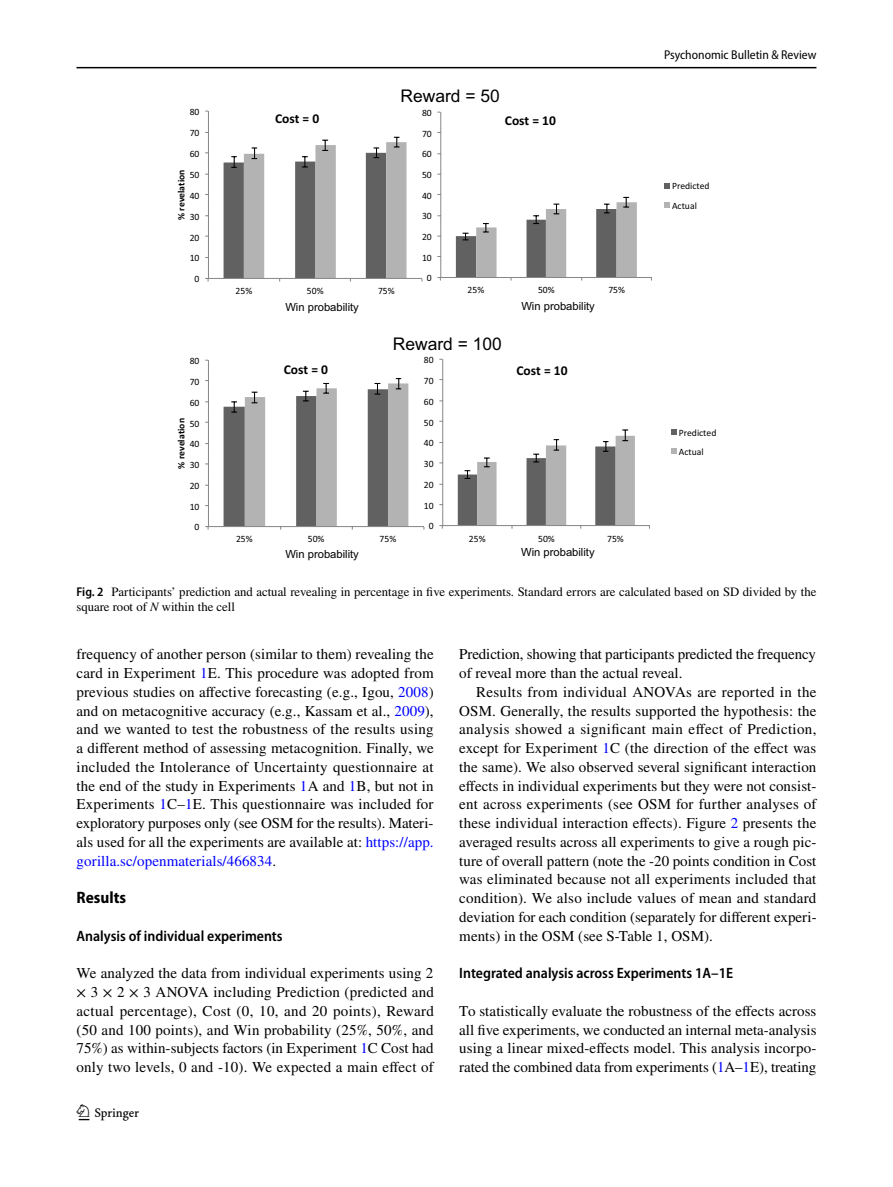
<style>
.page{position:relative;width:893px;height:1187px;background:#fff}
.page>*{position:absolute;margin:0;border:0;box-sizing:border-box;transform-origin:0 0}
.t1{font:22.5px "Springnew Regular 2";color:#000}
.t2{font:17.4px "Arial MT2";color:#000}
.t3{font:700 semi-condensed 16.5px "Myriad Pro";color:#000}
.t4{font:15px/18.8px "STIX";color:#000;text-align:justify}
.t5{font:600 semi-condensed 15px "Myriad Pro";color:#000}
.t6{font:700 13.5px "Calibri";color:#000}
.t7{font:12.75px/15px "STIX";color:#000}
.t8{font:semi-condensed 12.75px "Myriad Pro";color:#000}
.t9{font:11.25px "Arial MT2";color:#000}
.t10{font:9.6px/19.5px "Calibri";color:#000}
.t11{font:700 9.6px "Calibri";color:#000}
.s1{font-family:"Myriad Pro";font-weight:600;font-stretch:semi-condensed}
.s2{font-style:italic}
.s3{color:#00f}
</style>
<div class="page">
<hr style="left:77px;top:67px;width:739px;height:1px;background:#000">
<svg style="left:205px;top:111px;width:217px;height:170px"></svg>
<svg style="left:437px;top:112px;width:215px;height:168px"></svg>
<svg style="left:664px;top:183px;width:6px;height:5px"></svg>
<svg style="left:664px;top:202px;width:6px;height:6px"></svg>
<svg style="left:205px;top:360px;width:219px;height:169px"></svg>
<svg style="left:439px;top:359px;width:211px;height:169px"></svg>
<svg style="left:671px;top:429px;width:5px;height:5px"></svg>
<svg style="left:671px;top:448px;width:5px;height:6px"></svg>
<p class="t8" style="left:664px;top:48px;width:154px">Psychonomic Bulletin &amp; Review</p>
<p class="t2" style="left:400px;top:84px;width:101px">Reward = 50</p>
<p class="t10" style="left:190px;top:102px;width:11px">80</p>
<p class="t6" style="left:275px;top:109px;width:46px">Cost = 0</p>
<p class="t10" style="left:422px;top:103px;width:11px">80</p>
<p class="t6" style="left:505px;top:111px;width:53px">Cost = 10</p>
<p class="t10" style="left:190px;top:123px;width:11px">70</p>
<p class="t10" style="left:422px;top:123px;width:11px">70</p>
<p class="t10" style="left:190px;top:144px;width:11px">60</p>
<p class="t10" style="left:422px;top:144px;width:11px">60</p>
<p class="t11" style="left:174px;top:220px;width:52px;rotate:-90deg">% revelation</p>
<p class="t10" style="left:190px;top:165px;width:11px">50</p>
<p class="t10" style="left:190px;top:185px;width:11px">40</p>
<p class="t10" style="left:190px;top:206px;width:11px">30</p>
<p class="t10" style="left:422px;top:165px;width:11px">50</p>
<p class="t10" style="left:422px;top:185px;width:11px">40</p>
<p class="t10" style="left:422px;top:206px;width:11px">30</p>
<p class="t10" style="left:672px;top:176px;width:39px">Predicted<br>Actual</p>
<p class="t10" style="left:190px;top:227px;width:11px">20</p>
<p class="t10" style="left:422px;top:227px;width:11px">20</p>
<p class="t10" style="left:190px;top:248px;width:11px">10</p>
<p class="t10" style="left:422px;top:247px;width:11px">10</p>
<p class="t10" style="left:195px;top:269px;width:6px">0</p>
<p class="t10" style="left:427px;top:268px;width:6px">0</p>
<p class="t10" style="left:236px;top:281px;width:18px">25%</p>
<p class="t10" style="left:307px;top:281px;width:18px">50%</p>
<p class="t10" style="left:378px;top:281px;width:18px">75%</p>
<p class="t10" style="left:468px;top:280px;width:18px">25%</p>
<p class="t10" style="left:538px;top:280px;width:18px">50%</p>
<p class="t10" style="left:608px;top:280px;width:18px">75%</p>
<p class="t9" style="left:285px;top:299px;width:75px">Win probability</p>
<p class="t9" style="left:521px;top:298px;width:75px">Win probability</p>
<p class="t2" style="left:393px;top:331px;width:111px">Reward = 100</p>
<p class="t10" style="left:190px;top:351px;width:11px">80</p>
<p class="t6" style="left:284px;top:360px;width:46px">Cost = 0</p>
<p class="t10" style="left:424px;top:350px;width:11px">80</p>
<p class="t6" style="left:516px;top:361px;width:53px">Cost = 10</p>
<p class="t10" style="left:190px;top:372px;width:11px">70</p>
<p class="t10" style="left:424px;top:371px;width:11px">70</p>
<p class="t10" style="left:190px;top:392px;width:11px">60</p>
<p class="t10" style="left:424px;top:391px;width:11px">60</p>
<p class="t11" style="left:174px;top:468px;width:52px;rotate:-90deg">% revelation</p>
<p class="t10" style="left:190px;top:413px;width:11px">50</p>
<p class="t10" style="left:190px;top:434px;width:11px">40</p>
<p class="t10" style="left:190px;top:455px;width:11px">30</p>
<p class="t10" style="left:424px;top:412px;width:11px">50</p>
<p class="t10" style="left:424px;top:433px;width:11px">40</p>
<p class="t10" style="left:424px;top:454px;width:11px">30</p>
<p class="t10" style="left:679px;top:422px;width:39px">Predicted<br>Actual</p>
<p class="t10" style="left:190px;top:475px;width:11px">20</p>
<p class="t10" style="left:424px;top:474px;width:11px">20</p>
<p class="t10" style="left:190px;top:496px;width:11px">10</p>
<p class="t10" style="left:424px;top:495px;width:11px">10</p>
<p class="t10" style="left:195px;top:517px;width:6px">0</p>
<p class="t10" style="left:429px;top:516px;width:6px">0</p>
<p class="t10" style="left:236px;top:529px;width:18px">25%</p>
<p class="t10" style="left:308px;top:529px;width:18px">50%</p>
<p class="t10" style="left:380px;top:529px;width:18px">75%</p>
<p class="t10" style="left:469px;top:528px;width:18px">25%</p>
<p class="t10" style="left:538px;top:528px;width:18px">50%</p>
<p class="t10" style="left:607px;top:528px;width:18px">75%</p>
<p class="t9" style="left:285px;top:546px;width:75px">Win probability</p>
<p class="t9" style="left:521px;top:544px;width:75px">Win probability</p>
<p class="t7" style="left:77px;top:585px;width:741px"><span class="s1">Fig. 2</span> Participants’ prediction and actual revealing in percentage in five experiments. Standard errors are calculated based on SD divided by the square root of <span class="s2">N</span> within the cell</p>
<p class="t4" style="left:77px;top:646px;width:359px">frequency of another person (similar to them) revealing the card in Experiment <span class="s3">1</span>E. This procedure was adopted from previous studies on affective forecasting (e.g., Igou, <span class="s3">2008</span>) and on metacognitive accuracy (e.g., Kassam et al., <span class="s3">2009</span>), and we wanted to test the robustness of the results using a different method of assessing metacognition. Finally, we included the Intolerance of Uncertainty questionnaire at the end of the study in Experiments <span class="s3">1</span>A and <span class="s3">1</span>B, but not in Experiments <span class="s3">1</span>C–<span class="s3">1</span>E. This questionnaire was included for exploratory purposes only (see OSM for the results). Materi&shy;als used for all the experiments are available at: <span class="s3">https://app. gorilla.sc/openmaterials/466834</span>.</p>
<p class="t3" style="left:77px;top:888px;width:51px">Results</p>
<p class="t5" style="left:77px;top:927px;width:208px">Analysis of individual experiments</p>
<p class="t4" style="left:77px;top:964px;width:359px">We analyzed the data from individual experiments using 2 × 3 × 2 × 3 ANOVA including Prediction (predicted and actual percentage), Cost (0, 10, and 20 points), Reward (50 and 100 points), and Win probability (25%, 50%, and 75%) as within-subjects factors (in Experiment <span class="s3">1</span>C Cost had only two levels, 0 and -10). We expected a main effect of</p>
<h1 class="t1" style="left:79px;top:1104px;width:62px">1 3</h1>
<p class="t4" style="left:459px;top:646px;width:358px">Prediction, showing that participants predicted the frequency of reveal more than the actual reveal.</p>
<p class="t4" style="left:459px;top:683px;width:359px;text-indent:17px">Results from individual ANOVAs are reported in the OSM. Generally, the results supported the hypothesis: the analysis showed a significant main effect of Prediction, except for Experiment <span class="s3">1</span>C (the direction of the effect was the same). We also observed several significant interaction effects in individual experiments but they were not consist&shy;ent across experiments (see OSM for further analyses of these individual interaction effects). Figure <span class="s3">2</span> presents the averaged results across all experiments to give a rough pic&shy;ture of overall pattern (note the -20 points condition in Cost was eliminated because not all experiments included that condition). We also include values of mean and standard deviation for each condition (separately for different experi&shy;ments) in the OSM (see S-Table 1, OSM).</p>
<p class="t5" style="left:459px;top:964px;width:275px">Integrated analysis across Experiments 1A–1E</p>
<p class="t4" style="left:459px;top:1002px;width:359px">To statistically evaluate the robustness of the effects across all five experiments, we conducted an internal meta-analysis using a linear mixed-effects model. This analysis incorpo&shy;rated the combined data from experiments (<span class="s3">1</span>A–<span class="s3">1</span>E), treating</p>
</div>
